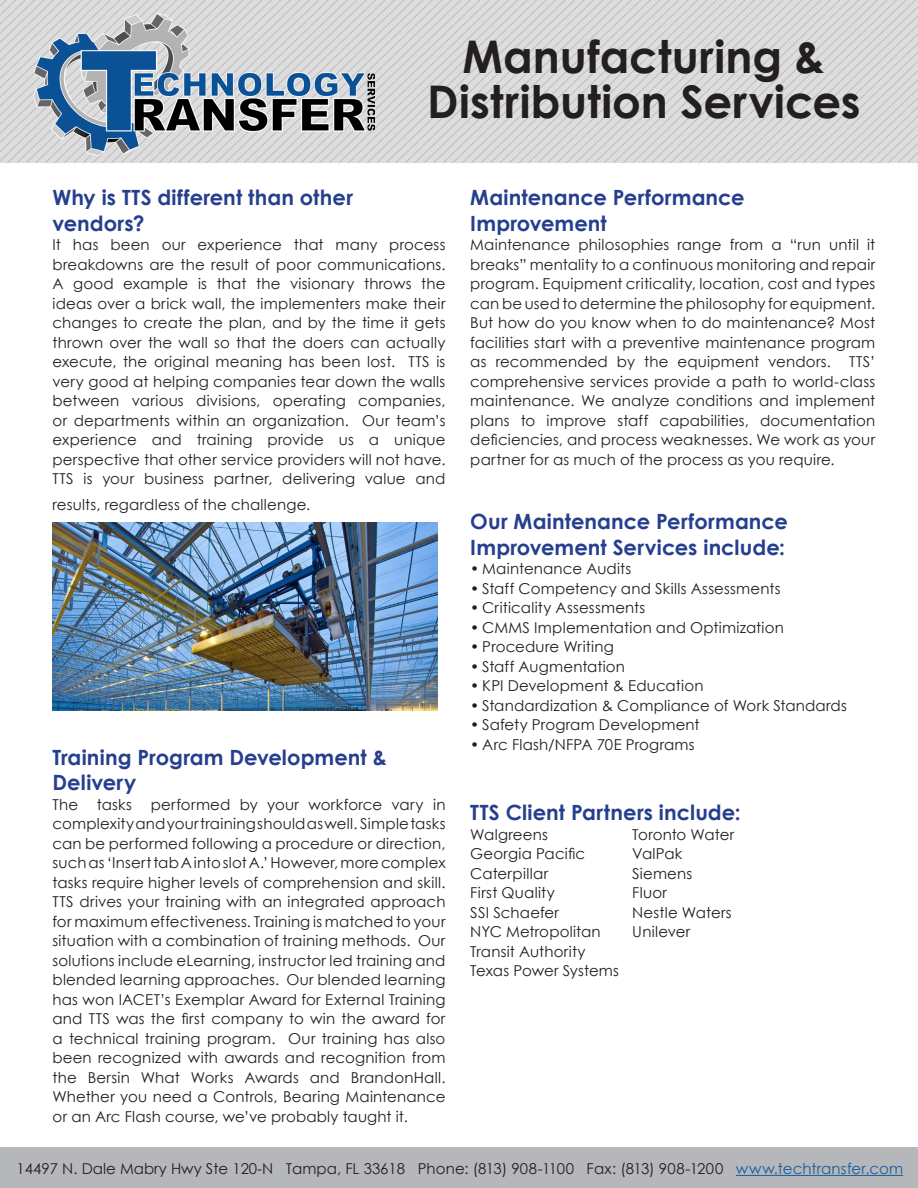
<style>
.page{position:relative;width:918px;height:1188px;background:#fff}
.page>*{position:absolute;margin:0;border:0;box-sizing:border-box;transform-origin:0 0}
.Paragraph_Style_2{font:700 45px "Century Gothic";color:#231f20}
.title2{font:700 21px/25.5px "Century Gothic";letter-spacing:.005em;color:#253f8e}
.Paragraph_Style_7{font:15px/19.5px "Century Gothic";letter-spacing:.01em;color:#231f20;text-align:justify}
.Paragraph_Style_6{font:15px/19.5px "Century Gothic";letter-spacing:.01em;color:#231f20;text-align:justify}
.title2-2{font:15px/19.5px "Century Gothic";letter-spacing:.01em;color:#231f20;text-align:justify}
.Paragraph_Style_6-2{font:15px "Century Gothic";letter-spacing:-.01em;color:#231f20}
.s1{color:#175d9e}
</style>
<div class="page">
<div style="left:0;top:1147px;width:918px;height:41px;background:#b6b7bb"></div>
<hr style="left:736px;top:1175px;width:167px;height:1px;background:#175d9e">
<img style="left:52px;top:523px;width:385px;height:188px">
<img style="left:0;top:0;width:918px;height:163px">
<img style="left:33px;top:13px;width:341px;height:143px">
<p class="Paragraph_Style_2" style="left:463px;top:23px;width:364px">Manufacturing &amp;</p>
<p class="Paragraph_Style_2" style="left:427px;top:68px;width:435px">Distribution Services</p>
<p class="title2" style="left:52px;top:184px;width:302px">Why is TTS different than other vendors?</p>
<p class="title2-2" style="left:52px;top:235px;width:395px">It has been our experience that many process breakdowns are the result of poor communications.<br>A good example is that the visionary throws the ideas over a brick wall, the implementers make their changes to create the plan, and by the time it gets thrown over the wall so that the doers can actually execute, the original meaning has been lost. TTS is very good at helping companies tear down the walls between various divisions, operating companies, or departments within an organization. Our team’s experience and training provide us a unique perspective that other service providers will not have.<br>TTS is your business partner, delivering value and</p>
<p class="title2-2" style="left:52px;top:494px;width:259px">results, regardless of the challenge.</p>
<p class="title2" style="left:52px;top:744px;width:336px">Training Program Development &amp;<br>Delivery</p>
<p class="Paragraph_Style_7" style="left:52px;top:794px;width:395px">The tasks performed by your workforce vary in complexity and your training should as well. Simple tasks can be performed following a procedure or direction, such as ‘Insert tab A into slot A.’ However, more complex tasks require higher levels of comprehension and skill.<br>TTS drives your training with an integrated approach for maximum effectiveness. Training is matched to your situation with a combination of training methods. Our solutions include eLearning, instructor led training and blended learning approaches. Our blended learning has won IACET’s Exemplar Award for External Training and TTS was the first company to win the award for a technical training program. Our training has also been recognized with awards and recognition from the Bersin What Works Awards and BrandonHall.<br>Whether you need a Controls, Bearing Maintenance or an Arc Flash course, we’ve probably taught it.</p>
<p class="title2" style="left:470px;top:184px;width:276px">Maintenance Performance<br>Improvement</p>
<p class="Paragraph_Style_6" style="left:470px;top:235px;width:407px">Maintenance philosophies range from a “run until it breaks” mentality to a continuous monitoring and repair program. Equipment criticality, location, cost and types can be used to determine the philosophy for equipment.<br>But how do you know when to do maintenance? Most facilities start with a preventive maintenance program as recommended by the equipment vendors. TTS’ comprehensive services provide a path to world-class maintenance. We analyze conditions and implement plans to improve staff capabilities, documentation deficiencies, and process weaknesses. We work as your partner for as much of the process as you require.</p>
<p class="title2" style="left:470px;top:508px;width:319px">Our Maintenance Performance<br>Improvement Services include:</p>
<p class="Paragraph_Style_7" style="left:470px;top:559px;width:163px">• Maintenance Audits</p>
<p class="Paragraph_Style_7" style="left:470px;top:578px;width:312px">• Staff Competency and Skills Assessments</p>
<p class="Paragraph_Style_7" style="left:470px;top:598px;width:177px">• Criticality Assessments</p>
<p class="Paragraph_Style_7" style="left:470px;top:617px;width:315px">• CMMS Implementation and Optimization</p>
<p class="Paragraph_Style_7" style="left:470px;top:637px;width:145px">• Procedure Writing</p>
<p class="Paragraph_Style_7" style="left:470px;top:656px;width:156px">• Staff Augmentation</p>
<p class="Paragraph_Style_7" style="left:470px;top:676px;width:235px">• KPI Development &amp; Education</p>
<p class="Paragraph_Style_7" style="left:470px;top:695px;width:378px">• Standardization &amp; Compliance of Work Standards</p>
<p class="Paragraph_Style_7" style="left:470px;top:715px;width:231px">• Safety Program Development</p>
<p class="Paragraph_Style_7" style="left:470px;top:734px;width:226px">• Arc Flash/NFPA 70E Programs</p>
<p class="title2" style="left:470px;top:799px;width:272px">TTS Client Partners include:</p>
<p class="Paragraph_Style_6" style="left:470px;top:824px;width:79px">Walgreens</p>
<p class="Paragraph_Style_6-2" style="left:632px;top:824px;width:103px">Toronto Water</p>
<p class="Paragraph_Style_6" style="left:470px;top:844px;width:116px">Georgia Pacific</p>
<p class="Paragraph_Style_6" style="left:632px;top:844px;width:52px">ValPak</p>
<p class="Paragraph_Style_6" style="left:470px;top:863px;width:79px">Caterpillar</p>
<p class="Paragraph_Style_6" style="left:632px;top:863px;width:62px">Siemens</p>
<p class="Paragraph_Style_6" style="left:470px;top:883px;width:86px">First Quality</p>
<p class="Paragraph_Style_6" style="left:632px;top:883px;width:36px">Fluor</p>
<p class="Paragraph_Style_6" style="left:470px;top:902px;width:90px">SSI Schaefer</p>
<p class="Paragraph_Style_6" style="left:632px;top:902px;width:101px">Nestle Waters</p>
<p class="Paragraph_Style_6" style="left:470px;top:922px;width:132px">NYC Metropolitan</p>
<p class="Paragraph_Style_6" style="left:632px;top:922px;width:60px">Unilever</p>
<p class="Paragraph_Style_6" style="left:470px;top:941px;width:117px">Transit Authority</p>
<p class="Paragraph_Style_6" style="left:470px;top:961px;width:150px">Texas Power Systems</p>
<p class="Paragraph_Style_7" style="left:17px;top:1159px;width:390px">14497 N. Dale Mabry Hwy Ste 120-N Tampa, FL 33618</p>
<p class="Paragraph_Style_7" style="left:418px;top:1159px;width:487px">Phone: (813) 908-1100 Fax: (813) 908-1200 <span class="s1">www.techtransfer.com</span></p>
</div>
